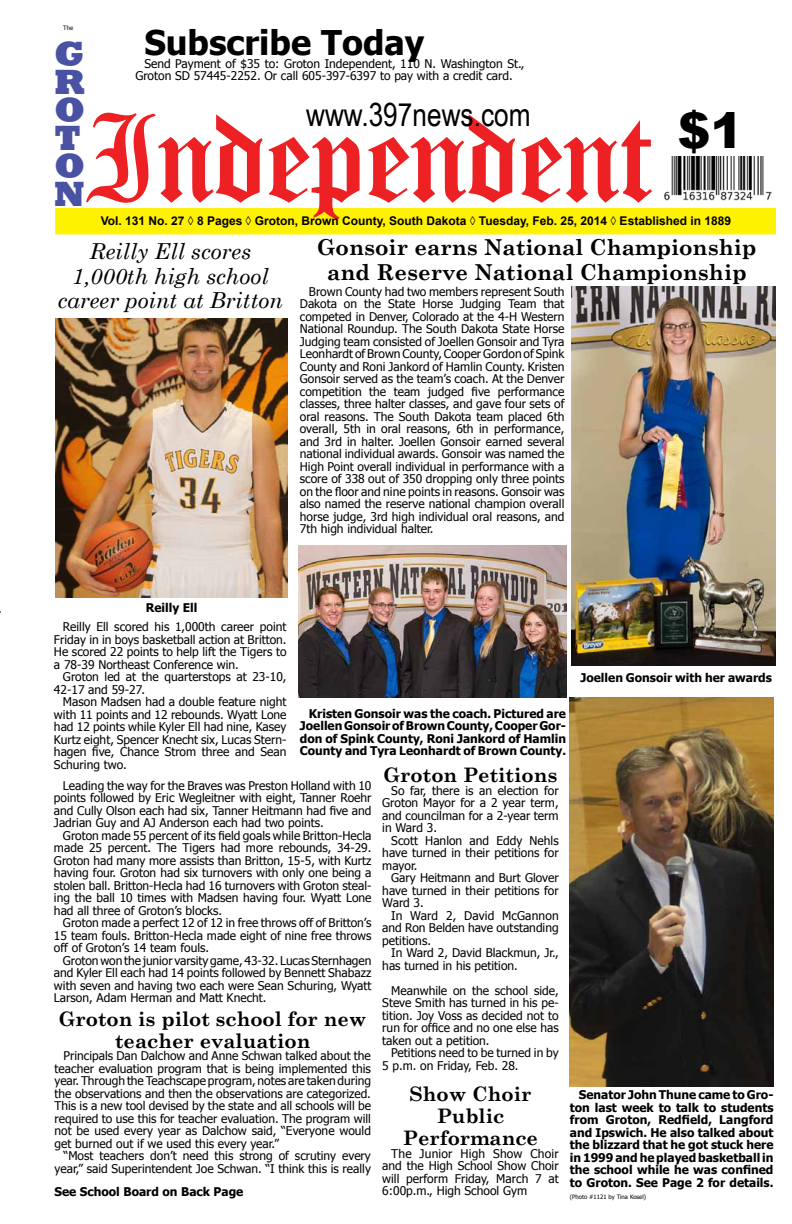
<style>
.page{position:relative;width:792px;height:1224px;background:#fff}
.page>*{position:absolute;margin:0;border:0;box-sizing:border-box;transform-origin:0 0}
.t1{font:130px "Old English Let Plain";color:#ed2024}
.t2{font:900 49px "Arial";color:#000}
.t3{font:800 36px/28px "Rockwell";color:#4952a3;text-align:justify}
.t4{font:700 34px "Tahoma";color:#000}
.t5{font:32px "Arial Narrow";color:#000}
.t6{font:700 22px/24.2px "Century Schoolbook";color:#000;text-align:center}
.t7{font:italic 22px/24.2px "Century Schoolbook";color:#000;text-align:center}
.t8{font:700 20px/22px "Century Schoolbook";color:#000;text-align:center}
.t9{font:12px/12.5px "Tahoma";color:#000;text-align:justify}
.t10{font:700 12px/12.5px "Tahoma";color:#000;text-align:justify}
.t11{font:700 12px "Arial";color:#000}
.t12{font:6px "Tahoma";color:#000}
</style>
<div class="page">
<div style="left:55px;top:208px;width:721px;height:26px;background:#fff200;border:1px solid #fff200"></div>
<img style="left:664px;top:157px;width:108px;height:43px">
<img style="left:298px;top:546px;width:268px;height:152px">
<img style="left:571px;top:287px;width:205px;height:379px">
<img style="left:570px;top:698px;width:204px;height:388px">
<img style="left:55px;top:319px;width:233px;height:279px">
<p class="t12" style="left:63px;top:23px;width:12px">The</p>
<h3 class="t4" style="left:144px;top:19px;width:281px">Subscribe Today</h3>
<p class="t9" style="left:135px;top:57px;width:391px;text-indent:9px">Send Payment of $35 to: Groton Independent, 110 N. Washington St.,<br>Groton SD 57445-2252. Or call 605-397-6397 to pay with a credit card.</p>
<h3 class="t3" style="left:54px;top:41px;width:33px">G R O T O N</h3>
<p class="t9" style="left:113px;top:59px;width:418px">Pay by the 12th of the month it’s due and get 2 Free Months.<br>Send Payment of $35 to: Groton Independent, 110 N. Washington St., Groton</p>
<h3 class="t5" style="left:306px;top:92px;width:226px">www.397news.com</h3>
<h2 class="t2" style="left:678px;top:95px;width:67px">$1</h2>
<h1 class="t1" style="left:83px;top:79px;width:568px">Independent</h1>
<p class="t11" style="left:101px;top:213px;width:632px">Vol. 131 No. 27 ◊ 8 Pages ◊ Groton, Brown County, South Dakota ◊ Tuesday, Feb. 25, 2014 ◊ Established in 1889</p>
<h3 class="t7" style="left:58px;top:239px;width:227px">Reilly Ell scores<br>1,000th high school career point at Britton</h3>
<h3 class="t6" style="left:317px;top:235px;width:441px">Gonsoir earns National Championship and Reserve National Championship</h3>
<p class="t9" style="left:300px;top:285px;width:266px;text-indent:9px">Brown County had two members represent South Dakota on the State Horse Judging Team that competed in Denver, Colorado at the 4-H Western National Roundup. The South Dakota State Horse Judging team consisted of Joellen Gonsoir and Tyra Leonhardt of Brown County, Cooper Gordon of Spink County and Roni Jankord of Hamlin County. Kristen Gonsoir served as the team’s coach. At the Denver competition the team judged five performance classes, three halter classes, and gave four sets of oral reasons. The South Dakota team placed 6th overall, 5th in oral reasons, 6th in performance, and 3rd in halter. Joellen Gonsoir earned several national individual awards. Gonsoir was named the High Point overall individual in performance with a score of 338 out of 350 dropping only three points on the floor and nine points in reasons. Gonsoir was also named the reserve national champion overall horse judge, 3rd high individual oral reasons, and 7th high individual halter.</p>
<p class="t10" style="left:146px;top:600px;width:53px">Reilly Ell</p>
<p class="t9" style="left:54px;top:620px;width:234px;text-indent:9px">Reilly Ell scored his 1,000th career point Friday in in boys basketball action at Britton.<br>He scored 22 points to help lift the Tigers to a 78-39 Northeast Conference win.</p>
<p class="t9" style="left:54px;top:670px;width:234px;text-indent:9px">Groton led at the quarterstops at 23-10,<br>42-17 and 59-27.</p>
<p class="t9" style="left:54px;top:695px;width:234px;text-indent:9px">Mason Madsen had a double feature night with 11 points and 12 rebounds. Wyatt Lone had 12 points while Kyler Ell had nine, Kasey Kurtz eight, Spencer Knecht six, Lucas Stern&shy;hagen five, Chance Strom three and Sean Schuring two.</p>
<p class="t9" style="left:54px;top:779px;width:319px;text-indent:9px">Leading the way for the Braves was Preston Holland with 10 points followed by Eric Wegleitner with eight, Tanner Roehr and Cully Olson each had six, Tanner Heitmann had five and Jadrian Guy and AJ Anderson each had two points.</p>
<p class="t9" style="left:54px;top:829px;width:319px;text-indent:9px">Groton made 55 percent of its field goals while Britton-Hecla made 25 percent. The Tigers had more rebounds, 34-29.<br>Groton had many more assists than Britton, 15-5, with Kurtz having four. Groton had six turnovers with only one being a stolen ball. Britton-Hecla had 16 turnovers with Groton steal&shy;ing the ball 10 times with Madsen having four. Wyatt Lone had all three of Groton’s blocks.</p>
<p class="t9" style="left:54px;top:916px;width:319px;text-indent:9px">Groton made a perfect 12 of 12 in free throws off of Britton’s 15 team fouls. Britton-Hecla made eight of nine free throws off of Groton’s 14 team fouls.</p>
<p class="t9" style="left:54px;top:954px;width:319px;text-indent:9px">Groton won the junior varsity game, 43-32. Lucas Sternhagen and Kyler Ell each had 14 points followed by Bennett Shabazz with seven and having two each were Sean Schuring, Wyatt Larson, Adam Herman and Matt Knecht.</p>
<p class="t10" style="left:580px;top:670px;width:193px">Joellen Gonsoir with her awards</p>
<p class="t10" style="left:300px;top:706px;width:268px;text-indent:9px">Kristen Gonsoir was the coach. Pictured are Joellen Gonsoir of Brown County, Cooper Gor&shy;don of Spink County, Roni Jankord of Hamlin County and Tyra Leonhardt of Brown County.</p>
<h3 class="t8" style="left:384px;top:764px;width:175px">Groton Petitions</h3>
<p class="t9" style="left:382px;top:784px;width:178px;text-indent:9px">So far, there is an election for Groton Mayor for a 2 year term, and councilman for a 2-year term in Ward 3.</p>
<p class="t9" style="left:382px;top:834px;width:178px;text-indent:9px">Scott Hanlon and Eddy Nehls have turned in their petitions for mayor.</p>
<p class="t9" style="left:382px;top:871px;width:178px;text-indent:9px">Gary Heitmann and Burt Glover have turned in their petitions for Ward 3.</p>
<p class="t9" style="left:382px;top:909px;width:178px;text-indent:9px">In Ward 2, David McGannon and Ron Belden have outstanding petitions.</p>
<p class="t9" style="left:382px;top:946px;width:178px;text-indent:9px">In Ward 2, David Blackmun, Jr., has turned in his petition.</p>
<p class="t9" style="left:382px;top:984px;width:178px;text-indent:9px">Meanwhile on the school side, Steve Smith has turned in his pe&shy;tition. Joy Voss as decided not to run for office and no one else has taken out a petition.</p>
<p class="t9" style="left:382px;top:1046px;width:178px;text-indent:9px">Petitions need to be turned in by<br>5 p.m. on Friday, Feb. 28.</p>
<h3 class="t8" style="left:59px;top:1007px;width:309px">Groton is pilot school for new teacher evaluation</h3>
<p class="t9" style="left:55px;top:1049px;width:318px;text-indent:9px">Principals Dan Dalchow and Anne Schwan talked about the teacher evaluation program that is being implemented this year. Through the Teachscape program, notes are taken during the observations and then the observations are categorized.<br>This is a new tool devised by the state and all schools will be required to use this for teacher evaluation. The program will not be used every year as Dalchow said, “Everyone would get burned out if we used this every year.”</p>
<p class="t9" style="left:55px;top:1149px;width:318px;text-align:right">“Most teachers don’t need this strong of scrutiny every year,” said Superintendent Joe Schwan. “I think this is really</p>
<h3 class="t8" style="left:403px;top:1083px;width:137px">Show Choir<br>Public<br>Performance</h3>
<p class="t9" style="left:382px;top:1146px;width:178px;text-indent:9px">The Junior High Show Choir and the High School Show Choir will perform Friday, March 7 at</p>
<p class="t10" style="left:570px;top:1088px;width:205px;text-indent:9px">Senator John Thune came to Gro&shy;ton last week to talk to students from Groton, Redfield, Langford and Ipswich. He also talked about the blizzard that he got stuck here in 1999 and he played basketball in the school while he was confined to Groton. See Page 2 for details.</p>
<p class="t12" style="left:570px;top:1193px;width:78px">(Photo #1121 by Tina Kosel)</p>
<p class="t10" style="left:55px;top:1184px;width:190px">See School Board on Back Page</p>
<p class="t9" style="left:382px;top:1184px;width:146px">6:00p.m., High School Gym</p>
</div>
